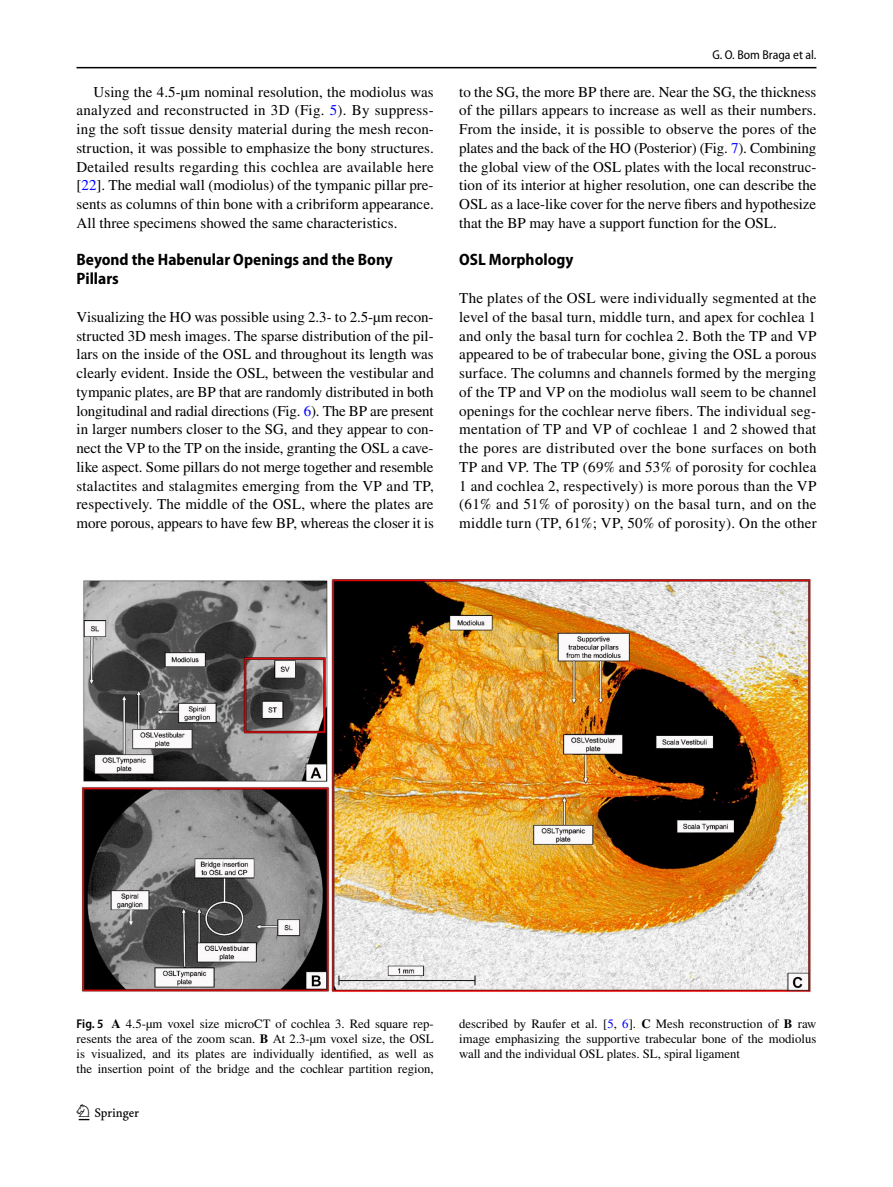
<style>
.page{position:relative;width:893px;height:1187px;background:#fff}
.page>*{position:absolute;margin:0;border:0;box-sizing:border-box;transform-origin:0 0}
.t1{font:22.5px "Springnew Regular 2";color:#000}
.t2{font:700 semi-condensed 16.5px/18.8px "Myriad Pro";color:#000}
.t3{font:15px/18.8px "STIX";letter-spacing:.005em;color:#000;text-align:justify}
.t4{font:12.75px/15px "STIX";color:#000;text-align:justify}
.t5{font:semi-condensed 12.75px "Myriad Pro";color:#000}
.s1{color:#00f}
.s2{font-family:"Myriad Pro";font-weight:600;font-stretch:semi-condensed}
.s3{font-weight:700}
</style>
<div class="page">
<hr style="left:77px;top:67px;width:739px;height:1px;background:#000">
<img style="left:81px;top:579px;width:731px;height:414px">
<p class="t3" style="left:77px;top:83px;width:359px;text-indent:17px">Using the 4.5-µm nominal resolution, the modiolus was analyzed and reconstructed in 3D (Fig. <span class="s1">5</span>). By suppress&shy;ing the soft tissue density material during the mesh recon&shy;struction, it was possible to emphasize the bony structures.<br>Detailed results regarding this cochlea are available here [<span class="s1">22</span>]. The medial wall (modiolus) of the tympanic pillar pre&shy;sents as columns of thin bone with a cribriform appearance.<br>All three specimens showed the same characteristics.</p>
<p class="t2" style="left:77px;top:251px;width:318px">Beyond the Habenular Openings and the Bony<br>Pillars</p>
<p class="t3" style="left:77px;top:308px;width:359px">Visualizing the HO was possible using 2.3- to 2.5-µm recon&shy;structed 3D mesh images. The sparse distribution of the pil&shy;lars on the inside of the OSL and throughout its length was clearly evident. Inside the OSL, between the vestibular and tympanic plates, are BP that are randomly distributed in both longitudinal and radial directions (Fig. <span class="s1">6</span>). The BP are present in larger numbers closer to the SG, and they appear to con&shy;nect the VP to the TP on the inside, granting the OSL a cave&shy;like aspect. Some pillars do not merge together and resemble stalactites and stalagmites emerging from the VP and TP, respectively. The middle of the OSL, where the plates are more porous, appears to have few BP, whereas the closer it is</p>
<p class="t5" style="left:712px;top:48px;width:106px">G. O. Bom Braga et al.</p>
<p class="t3" style="left:459px;top:83px;width:359px">to the SG, the more BP there are. Near the SG, the thickness of the pillars appears to increase as well as their numbers.<br>From the inside, it is possible to observe the pores of the plates and the back of the HO (Posterior) (Fig. <span class="s1">7</span>). Combining the global view of the OSL plates with the local reconstruc&shy;tion of its interior at higher resolution, one can describe the OSL as a lace-like cover for the nerve fibers and hypothesize that the BP may have a support function for the OSL.</p>
<p class="t2" style="left:459px;top:251px;width:116px">OSL Morphology</p>
<p class="t3" style="left:459px;top:289px;width:359px">The plates of the OSL were individually segmented at the level of the basal turn, middle turn, and apex for cochlea 1 and only the basal turn for cochlea 2. Both the TP and VP appeared to be of trabecular bone, giving the OSL a porous surface. The columns and channels formed by the merging of the TP and VP on the modiolus wall seem to be channel openings for the cochlear nerve fibers. The individual seg&shy;mentation of TP and VP of cochleae 1 and 2 showed that the pores are distributed over the bone surfaces on both TP and VP. The TP (69% and 53% of porosity for cochlea 1 and cochlea 2, respectively) is more porous than the VP (61% and 51% of porosity) on the basal turn, and on the middle turn (TP, 61%; VP, 50% of porosity). On the other</p>
<p class="t4" style="left:77px;top:1017px;width:359px"><span class="s2">Fig. 5</span> <span class="s3">A</span> 4.5-µm voxel size microCT of cochlea 3. Red square rep&shy;resents the area of the zoom scan. <span class="s3">B</span> At 2.3-µm voxel size, the OSL is visualized, and its plates are individually identified, as well as the insertion point of the bridge and the cochlear partition region,</p>
<p class="t4" style="left:459px;top:1017px;width:359px">described by Raufer et al. [<span class="s1">5</span>, <span class="s1">6</span>]. <span class="s3">C</span> Mesh reconstruction of <span class="s3">B</span> raw image emphasizing the supportive trabecular bone of the modiolus wall and the individual OSL plates. SL, spiral ligament</p>
<h1 class="t1" style="left:79px;top:1104px;width:62px">1 3</h1>
</div>
